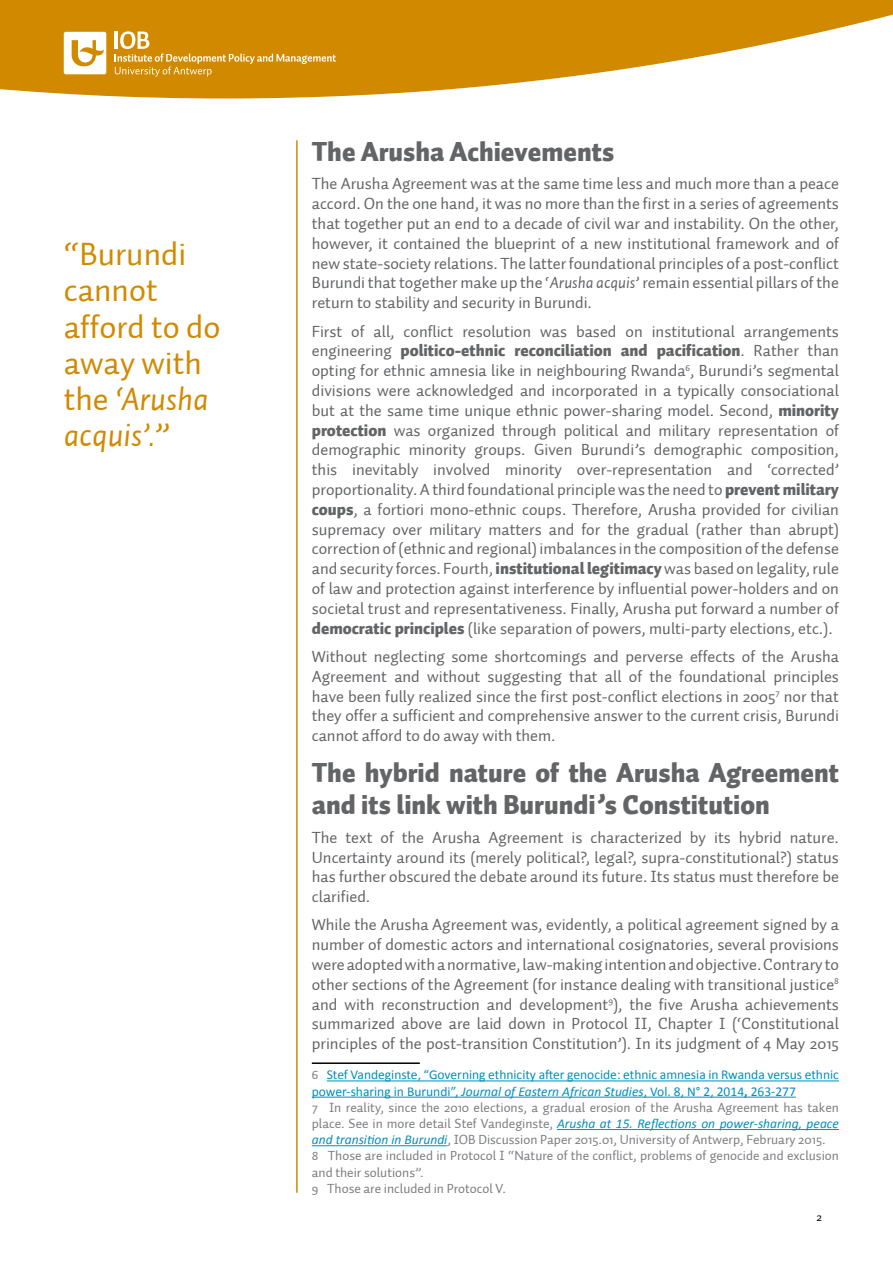
<style>
.page{position:relative;width:893px;height:1263px;background:#fff}
.page>*{position:absolute;margin:0;border:0;box-sizing:border-box;transform-origin:0 0}
.t1{font:33px/36.3px "Auto 1";color:#d18a00}
.t2{font:900 27px/32.4px "Auto 1";color:#636466}
.t3{font:16.5px/19.8px "Auto 1";color:#636466;text-align:justify}
.t4{font:13.5px/16.2px "Auto 1";color:#7c7d80}
.t5{font:13.5px/16.2px "Calibri";color:#008fbe}
.t6{font:italic 13.5px "Calibri";color:#008fbe}
.t7{font:12px "Auto 1";color:#000}
.s1{font-style:italic}
.s2{font-weight:900}
.s3{font-family:"Auto 1";color:#7c7d80}
.s4{font-weight:700}
.s5{font-family:"Auto 1";font-style:normal;color:#7c7d80}
.s6{font-family:"Calibri";font-style:italic;color:#008fbe}
</style>
<div class="page">
<svg style="left:0;top:0;width:893px;height:99px;fill:#d18a00"></svg>
<hr style="left:312px;top:1062px;width:108px;height:2px;background:#000">
<hr style="left:327px;top:1080px;width:512px;height:1px;background:#008fbe">
<hr style="left:312px;top:1097px;width:484px;height:1px;background:#008fbe">
<hr style="left:557px;top:1129px;width:282px;height:1px;background:#008fbe">
<hr style="left:312px;top:1145px;width:135px;height:1px;background:#008fbe">
<svg style="left:115px;top:31px;width:221px;height:46px;background:#d6971c"></svg>
<svg style="left:64px;top:32px;width:42px;height:42px"></svg>
<hr style="left:296px;top:140px;width:2px;height:1053px;background:#d18a00">
<h1 class="t1" style="left:64px;top:236px;width:158px">“Burundi cannot afford to do away with the <span class="s1">‘Arusha acquis’.</span>”</h1>
<h2 class="t2" style="left:312px;top:137px;width:304px">The Arusha Achievements</h2>
<p class="t3" style="left:312px;top:174px;width:529px">The Arusha Agreement was at the same time less and much more than a peace accord. On the one hand, it was no more than the first in a series of agreements that together put an end to a decade of civil war and instability. On the other, however, it contained the blueprint of a new institutional framework and of new state-society relations. The latter foundational principles of a post-conflict Burundi that together make up the ‘<span class="s1">Arusha acquis</span>’ remain essential pillars of the return to stability and security in Burundi.</p>
<p class="t3" style="left:312px;top:321px;width:529px">First of all, conflict resolution was based on institutional arrangements engineering <span class="s2">politico-ethnic reconciliation and pacification</span>. Rather than opting for ethnic amnesia like in neighbouring Rwanda<sup>6</sup>, Burundi’s segmental divisions were acknowledged and incorporated in a typically consociational but at the same time unique ethnic power-sharing model. Second, <span class="s2">minority protection</span> was organized through political and military representation of demographic minority groups. Given Burundi’s demographic composition, this inevitably involved minority over-representation and ‘corrected’ proportionality. A third foundational principle was the need to <span class="s2">prevent military coups</span>, a fortiori mono-ethnic coups. Therefore, Arusha provided for civilian supremacy over military matters and for the gradual (rather than abrupt) correction of (ethnic and regional) imbalances in the composition of the defense and security forces. Fourth, <span class="s2">institutional legitimacy</span> was based on legality, rule of law and protection against interference by influential power-holders and on societal trust and representativeness. Finally, Arusha put forward a number of <span class="s2">democratic principles</span> (like separation of powers, multi-party elections, etc.).</p>
<p class="t3" style="left:312px;top:647px;width:529px">Without neglecting some shortcomings and perverse effects of the Arusha Agreement and without suggesting that all of the foundational principles have been fully realized since the first post-conflict elections in 2005<sup>7</sup> nor that they offer a sufficient and comprehensive answer to the current crisis, Burundi cannot afford to do away with them.</p>
<h2 class="t2" style="left:312px;top:757px;width:529px">The hybrid nature of the Arusha Agreement and its link with Burundi’s Constitution</h2>
<p class="t3" style="left:312px;top:827px;width:529px">The text of the Arusha Agreement is characterized by its hybrid nature.<br>Uncertainty around its (merely political?, legal?, supra-constitutional?) status has further obscured the debate around its future. Its status must therefore be clarified.</p>
<p class="t3" style="left:312px;top:915px;width:529px">While the Arusha Agreement was, evidently, a political agreement signed by a number of domestic actors and international cosignatories, several provisions were adopted with a normative, law-making intention and objective. Contrary to other sections of the Agreement (for instance dealing with transitional justice<sup>8 </sup>and with reconstruction and development<sup>9</sup>), the five Arusha achievements summarized above are laid down in Protocol II, Chapter I (‘Constitutional principles of the post-transition Constitution’). In its judgment of 4 May 2015</p>
<p class="t5" style="left:312px;top:1067px;width:529px"><span class="s3">6</span> Stef Vandeginste, “Governing ethnicity after genocide: ethnic amnesia in Rwanda versus ethnic power-sharing in Burundi”, <span class="s1">Journal of Eastern African Studies</span>, Vol. 8, N° 2, 2014<span class="s4">,</span> 263-277</p>
<p class="t4" style="left:312px;top:1099px;width:529px">7 In reality, since the 2010 elections, a gradual erosion of the Arusha Agreement has taken</p>
<p class="t6" style="left:312px;top:1114px;width:529px"><span class="s5">place. See in more detail Stef Vandeginste,</span> Arusha at 15. Reflections on power-sharing, peace</p>
<p class="t4" style="left:312px;top:1132px;width:529px"><span class="s6">and transition in Burundi</span>, IOB Discussion Paper 2015.01, University of Antwerp, February 2015.<br>8 Those are included in Protocol I “Nature of the conflict, problems of genocide and exclusion and their solutions”.<br>9 Those are included in Protocol V.</p>
<p class="t7" style="left:817px;top:1209px;width:7px">2</p>
</div>
